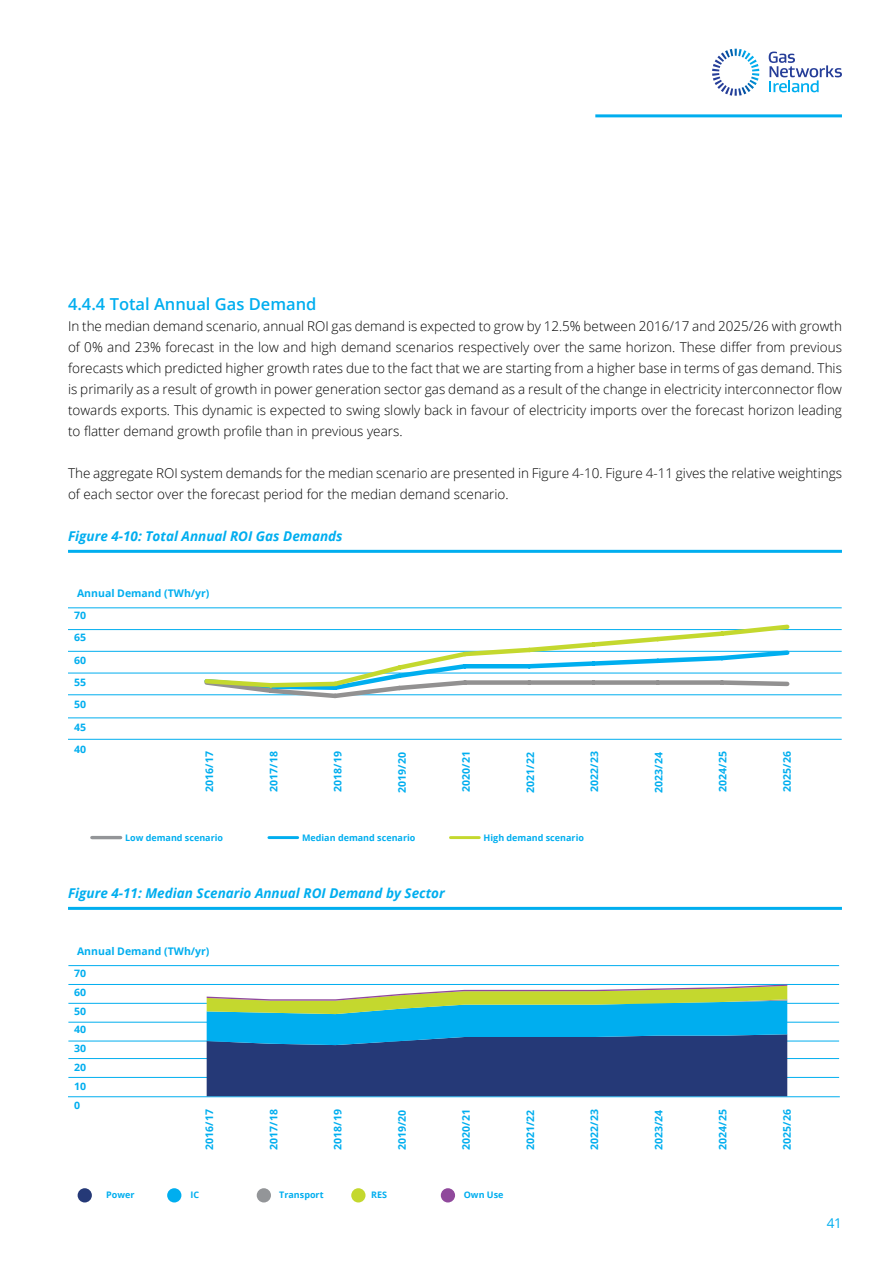
<style>
.page{position:relative;width:893px;height:1263px;background:#fff}
.page>*{position:absolute;margin:0;border:0;box-sizing:border-box;transform-origin:0 0}
.t1{font:600 16.5px "Open Sans";color:#00aeef}
.t2{font:300 13.5px/21px "Open Sans";color:#000;text-align:justify}
.t3{font:italic 700 13.5px "Open Sans";color:#00aeef}
.t4{font:13.5px "Open Sans";color:#00aeef}
.t5{font:700 10.5px "Open Sans";color:#00aeef}
.t6{font:700 10.2px/18.9px "Open Sans";color:#00aeef;text-align:justify}
.t7{font:700 9px "Open Sans";color:#00aeef}
</style>
<div class="page">
<hr style="left:68px;top:550px;width:774px;height:3px;background:#00aeef">
<hr style="left:68px;top:907px;width:774px;height:3px;background:#00aeef">
<hr style="left:68px;top:717px;width:774px;height:1px;background:#00aeef">
<hr style="left:68px;top:694px;width:774px;height:1px;background:#00aeef">
<hr style="left:68px;top:673px;width:774px;height:1px;background:#00aeef">
<hr style="left:68px;top:651px;width:774px;height:1px;background:#00aeef">
<hr style="left:68px;top:629px;width:774px;height:1px;background:#00aeef">
<hr style="left:68px;top:607px;width:774px;height:1px;background:#00aeef">
<hr style="left:68px;top:739px;width:774px;height:1px;background:#00aeef">
<svg style="left:202px;top:624px;width:590px;height:75px"></svg>
<hr style="left:92px;top:836px;width:29px;height:3px;background:#939598">
<hr style="left:269px;top:836px;width:29px;height:3px;background:#00aeef">
<hr style="left:450px;top:836px;width:29px;height:3px;background:#c4d82e">
<hr style="left:68px;top:1077px;width:771px;height:1px;background:#00aeef">
<hr style="left:68px;top:1058px;width:771px;height:1px;background:#00aeef">
<hr style="left:68px;top:1041px;width:771px;height:1px;background:#00aeef">
<hr style="left:68px;top:1022px;width:771px;height:1px;background:#00aeef">
<hr style="left:68px;top:1003px;width:771px;height:1px;background:#00aeef">
<hr style="left:68px;top:984px;width:771px;height:1px;background:#00aeef">
<hr style="left:68px;top:965px;width:771px;height:1px;background:#00aeef">
<hr style="left:68px;top:1096px;width:772px;height:1px;background:#00aeef">
<svg style="left:207px;top:984px;width:580px;height:112px;background:#3c7b9b"></svg>
<div style="left:78px;top:1188px;width:14px;height:14px;background:#253977;border-radius:50%"></div>
<div style="left:167px;top:1188px;width:14px;height:14px;background:#00aeef;border-radius:50%"></div>
<div style="left:351px;top:1188px;width:14px;height:14px;background:#c4d82e;border-radius:50%"></div>
<div style="left:257px;top:1188px;width:14px;height:14px;background:#939598;border-radius:50%"></div>
<div style="left:441px;top:1188px;width:14px;height:14px;background:#90499c;border-radius:50%"></div>
<svg style="left:769px;top:52px;width:73px;height:40px"></svg>
<svg style="left:712px;top:49px;width:47px;height:47px"></svg>
<hr style="left:595px;top:114px;width:247px;height:3px;background:#00aeef">
<p class="t1" style="left:68px;top:293px;width:250px">4.4.4 Total Annual Gas Demand</p>
<p class="t2" style="left:68px;top:316px;width:775px">In the median demand scenario, annual ROI gas demand is expected to grow by 12.5% between 2016/17 and 2025/26 with growth of 0% and 23% forecast in the low and high demand scenarios respectively over the same horizon. These differ from previous forecasts which predicted higher growth rates due to the fact that we are starting from a higher base in terms of gas demand. This is primarily as a result of growth in power generation sector gas demand as a result of the change in electricity interconnector flow towards exports. This dynamic is expected to swing slowly back in favour of electricity imports over the forecast horizon leading to flatter demand growth profile than in previous years.</p>
<p class="t2" style="left:68px;top:463px;width:776px">The aggregate ROI system demands for the median scenario are presented in Figure 4-10. Figure 4-11 gives the relative weightings of each sector over the forecast period for the median demand scenario.</p>
<p class="t3" style="left:68px;top:527px;width:276px">Figure 4-10: Total Annual ROI Gas Demands</p>
<p class="t5" style="left:77px;top:586px;width:134px">Annual Demand (TWh/yr)</p>
<p class="t6" style="left:74px;top:605px;width:14px">70</p>
<p class="t6" style="left:74px;top:626px;width:14px;line-height:22.4px">65<br>60<br>55<br>50<br>45</p>
<p class="t6" style="left:74px;top:739px;width:14px">40</p>
<p class="t5" style="left:202px;top:792px;width:42px;rotate:-90deg">2016/17</p>
<p class="t5" style="left:266px;top:792px;width:42px;rotate:-90deg">2017/18</p>
<p class="t5" style="left:330px;top:792px;width:42px;rotate:-90deg">2018/19</p>
<p class="t5" style="left:395px;top:793px;width:42px;rotate:-90deg">2019/20</p>
<p class="t5" style="left:459px;top:792px;width:42px;rotate:-90deg">2020/21</p>
<p class="t5" style="left:523px;top:793px;width:42px;rotate:-90deg">2021/22</p>
<p class="t5" style="left:587px;top:792px;width:42px;rotate:-90deg">2022/23</p>
<p class="t5" style="left:651px;top:793px;width:42px;rotate:-90deg">2023/24</p>
<p class="t5" style="left:715px;top:792px;width:42px;rotate:-90deg">2024/25</p>
<p class="t5" style="left:779px;top:792px;width:42px;rotate:-90deg">2025/26</p>
<p class="t7" style="left:125px;top:832px;width:100px">Low demand scenario</p>
<p class="t7" style="left:302px;top:832px;width:115px">Median demand scenario</p>
<p class="t7" style="left:484px;top:832px;width:102px">High demand scenario</p>
<p class="t3" style="left:68px;top:884px;width:378px">Figure 4-11: Median Scenario Annual ROI Demand by Sector</p>
<p class="t5" style="left:77px;top:943px;width:134px">Annual Demand (TWh/yr)</p>
<p class="t6" style="left:74px;top:963px;width:14px">70<br>60<br>50<br>40<br>30<br>20<br>10</p>
<p class="t6" style="left:74px;top:1096px;width:8px">0</p>
<p class="t5" style="left:202px;top:1149px;width:42px;rotate:-90deg">2016/17</p>
<p class="t5" style="left:266px;top:1149px;width:42px;rotate:-90deg">2017/18</p>
<p class="t5" style="left:330px;top:1149px;width:42px;rotate:-90deg">2018/19</p>
<p class="t5" style="left:395px;top:1150px;width:42px;rotate:-90deg">2019/20</p>
<p class="t5" style="left:459px;top:1149px;width:42px;rotate:-90deg">2020/21</p>
<p class="t5" style="left:523px;top:1150px;width:42px;rotate:-90deg">2021/22</p>
<p class="t5" style="left:587px;top:1149px;width:42px;rotate:-90deg">2022/23</p>
<p class="t5" style="left:651px;top:1150px;width:42px;rotate:-90deg">2023/24</p>
<p class="t5" style="left:715px;top:1149px;width:42px;rotate:-90deg">2024/25</p>
<p class="t5" style="left:779px;top:1149px;width:42px;rotate:-90deg">2025/26</p>
<p class="t7" style="left:106px;top:1188px;width:30px">Power</p>
<p class="t7" style="left:191px;top:1188px;width:10px">IC</p>
<p class="t7" style="left:279px;top:1188px;width:46px">Transport</p>
<p class="t7" style="left:371px;top:1188px;width:17px">RES</p>
<p class="t7" style="left:464px;top:1188px;width:41px">Own Use</p>
<p class="t4" style="left:827px;top:1213px;width:16px">41</p>
</div>
